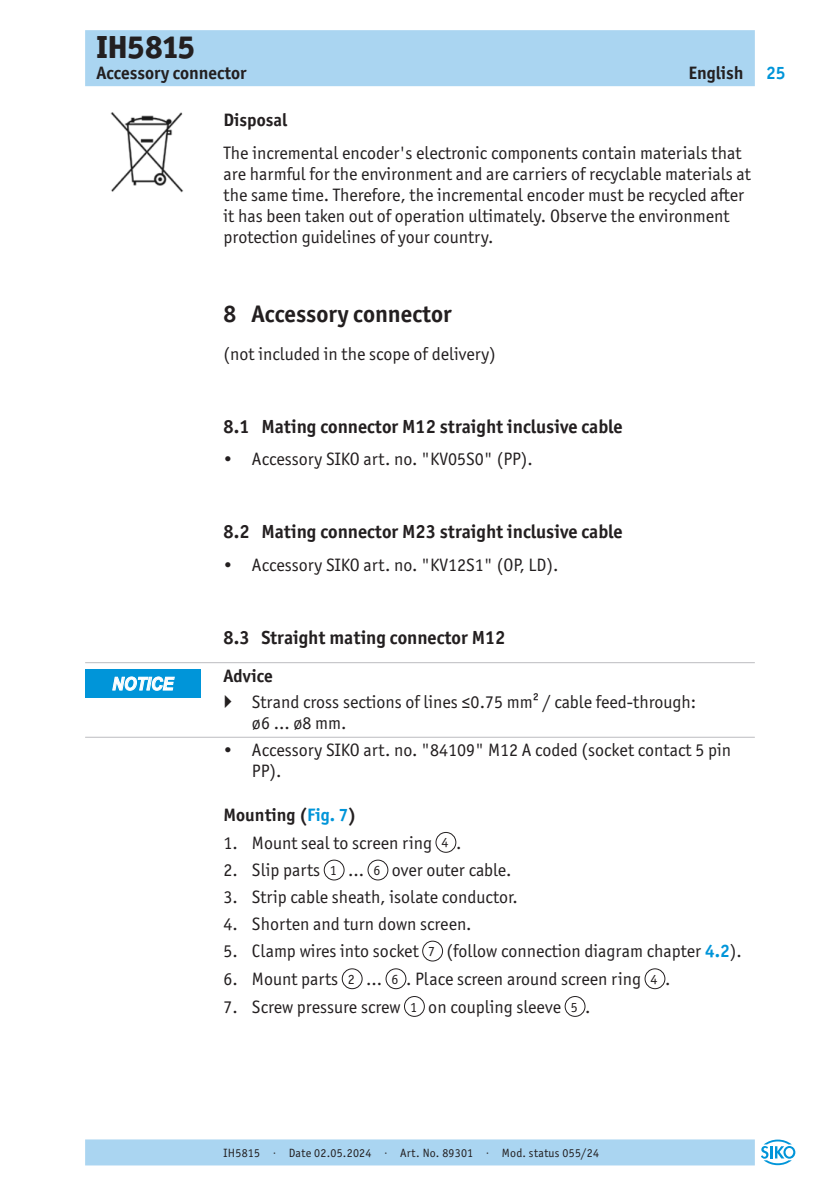
<style>
.page{position:relative;width:840px;height:1191px;background:#fff}
.page>*{position:absolute;margin:0;border:0;box-sizing:border-box;transform-origin:0 0}
.t1{font:800 32px "Officina Sans ITC Pro";color:#231f20}
.t2{font:700 24px "Officina Sans ITC Pro";color:#231f20}
.t3{font:700 19px "Officina Sans ITC Pro";color:#231f20}
._03__Fliesstext{font:18px/21px "Officina Sans ITC Pro";color:#231f20}
._02__Ueberschrift{font:700 18px "Officina Sans ITC Pro";color:#231f20}
._02__Ueberschrift_Linie-oben{font:700 18px "Officina Sans ITC Pro";color:#231f20}
.t4{font:italic 700 18px "Arial";color:#fff;scale:.9 1}
.t5{font:700 18px "Officina Sans ITC Pro";color:#0095d9}
._04__Zahl_Bildlegende{font:14px "Officina Sans ITC Pro";color:#231f20}
.t6{font:12px "Officina Sans ITC Pro";letter-spacing:.02em;color:#231f20}
.s1{color:#0095d9}
.s2{font-weight:700;color:#0095d9}
</style>
<div class="page">
<div style="left:85px;top:30px;width:669px;height:56px;background:#aad5f1"></div>
<div style="left:85px;top:1139px;width:669px;height:26px;background:#aad5f1"></div>
<svg style="left:761px;top:1139px;width:33px;height:26px"></svg>
<hr style="left:85px;top:662px;width:669px;height:1px;background:#bcbdc0">
<hr style="left:85px;top:737px;width:669px;height:1px;background:#bcbdc0">
<div style="left:435px;top:832px;width:21px;height:20px;border:1px solid #231f20;border-radius:50%"></div>
<div style="left:324px;top:860px;width:20px;height:20px;border:1px solid #231f20;border-radius:50%"></div>
<div style="left:367px;top:860px;width:21px;height:20px;border:1px solid #231f20;border-radius:50%"></div>
<div style="left:422px;top:941px;width:20px;height:20px;border:1px solid #231f20;border-radius:50%"></div>
<div style="left:342px;top:968px;width:20px;height:21px;border:1px solid #231f20;border-radius:50%"></div>
<div style="left:385px;top:968px;width:21px;height:21px;border:1px solid #231f20;border-radius:50%"></div>
<div style="left:644px;top:968px;width:20px;height:21px;border:1px solid #231f20;border-radius:50%"></div>
<div style="left:404px;top:996px;width:20px;height:20px;border:1px solid #231f20;border-radius:50%"></div>
<div style="left:564px;top:996px;width:21px;height:20px;border:1px solid #231f20;border-radius:50%"></div>
<img style="left:110px;top:112px;width:74px;height:81px">
<div style="left:85px;top:669px;width:116px;height:28px;background:#0095d9"></div>
<svg style="left:112px;top:677px;width:62px;height:13px"></svg>
<h1 class="t1" style="left:96px;top:26px;width:100px">IH5815</h1>
<p class="_02__Ueberschrift" style="left:96px;top:62px;width:151px">Accessory connector</p>
<p class="_02__Ueberschrift" style="left:688px;top:62px;width:57px">English</p>
<p class="_02__Ueberschrift" style="left:223px;top:109px;width:65px">Disposal</p>
<p class="_03__Fliesstext" style="left:223px;top:142px;width:528px">The incremental encoder's electronic components contain materials that are harmful for the environment and are carriers of recyclable materials at the same time. Therefore, the incremental encoder must be recycled after it has been taken out of operation ultimately. Observe the environment protection guidelines of your country.</p>
<p class="t5" style="left:765px;top:62px;width:21px">25</p>
<p class="t4" style="left:112px;top:672px;width:70px">NOTICE</p>
<p class="t2" style="left:223px;top:299px;width:229px">8 Accessory connector</p>
<p class="_03__Fliesstext" style="left:223px;top:343px;width:274px">(not included in the scope of delivery)</p>
<p class="t3" style="left:223px;top:415px;width:400px">8.1 Mating connector M12 straight inclusive cable</p>
<p class="_03__Fliesstext" style="left:223px;top:449px;width:310px">• Accessory SIKO art. no. "KV05S0" (PP).</p>
<p class="t3" style="left:223px;top:520px;width:400px">8.2 Mating connector M23 straight inclusive cable</p>
<p class="_03__Fliesstext" style="left:223px;top:554px;width:336px">• Accessory SIKO art. no. "KV12S1" (OP, LD).</p>
<p class="t3" style="left:223px;top:625px;width:283px">8.3 Straight mating connector M12</p>
<p class="_02__Ueberschrift_Linie-oben" style="left:223px;top:664px;width:51px">Advice</p>
<p class="_03__Fliesstext" style="left:252px;top:692px;width:445px">Strand cross sections of lines ≤0.75 mm² / cable feed-through: ø6 ... ø8 mm.</p>
<p class="_03__Fliesstext" style="left:252px;top:739px;width:480px;text-indent:-28px">• Accessory SIKO art. no. "84109" M12 A coded (socket contact 5 pin<br>PP).</p>
<p class="_02__Ueberschrift" style="left:223px;top:803px;width:134px">Mounting (<span class="s1">Fig. 7</span>)</p>
<p class="_03__Fliesstext" style="left:223px;top:832px;width:210px">1. Mount seal to screen ring</p>
<p class="_04__Zahl_Bildlegende" style="left:441px;top:834px;width:8px">4</p>
<p class="_03__Fliesstext" style="left:456px;top:832px;width:7px">.</p>
<p class="_03__Fliesstext" style="left:223px;top:859px;width:98px">2. Slip parts</p>
<p class="_04__Zahl_Bildlegende" style="left:329px;top:862px;width:8px">1</p>
<p class="_03__Fliesstext" style="left:348px;top:859px;width:17px">...</p>
<p class="_04__Zahl_Bildlegende" style="left:373px;top:862px;width:8px">6</p>
<p class="_03__Fliesstext" style="left:391px;top:859px;width:121px">over outer cable.</p>
<p class="_03__Fliesstext" style="left:223px;top:886px;width:295px">3. Strip cable sheath, isolate conductor.</p>
<p class="_03__Fliesstext" style="left:223px;top:913px;width:249px">4. Shorten and turn down screen.</p>
<p class="_03__Fliesstext" style="left:223px;top:940px;width:196px">5. Clamp wires into socket</p>
<p class="_04__Zahl_Bildlegende" style="left:428px;top:943px;width:8px">7</p>
<p class="_03__Fliesstext" style="left:446px;top:940px;width:296px">(follow connection diagram chapter <span class="s2">4.2</span>).</p>
<p class="_03__Fliesstext" style="left:223px;top:968px;width:116px">6. Mount parts</p>
<p class="_04__Zahl_Bildlegende" style="left:347px;top:971px;width:8px">2</p>
<p class="_03__Fliesstext" style="left:366px;top:968px;width:17px">...</p>
<p class="_04__Zahl_Bildlegende" style="left:391px;top:971px;width:8px">6</p>
<p class="_03__Fliesstext" style="left:406px;top:968px;width:236px">. Place screen around screen ring</p>
<p class="_04__Zahl_Bildlegende" style="left:650px;top:971px;width:8px">4</p>
<p class="_03__Fliesstext" style="left:664px;top:968px;width:7px">.</p>
<p class="_03__Fliesstext" style="left:223px;top:996px;width:178px">7. Screw pressure screw</p>
<p class="_04__Zahl_Bildlegende" style="left:410px;top:998px;width:8px">1</p>
<p class="_03__Fliesstext" style="left:428px;top:996px;width:134px">on coupling sleeve</p>
<p class="_04__Zahl_Bildlegende" style="left:570px;top:998px;width:8px">5</p>
<p class="_03__Fliesstext" style="left:585px;top:996px;width:7px">.</p>
<p class="t6" style="left:223px;top:1145px;width:377px">IH5815 · Date 02.05.2024 · Art. No. 89301 · Mod. status 055/24</p>
</div>
